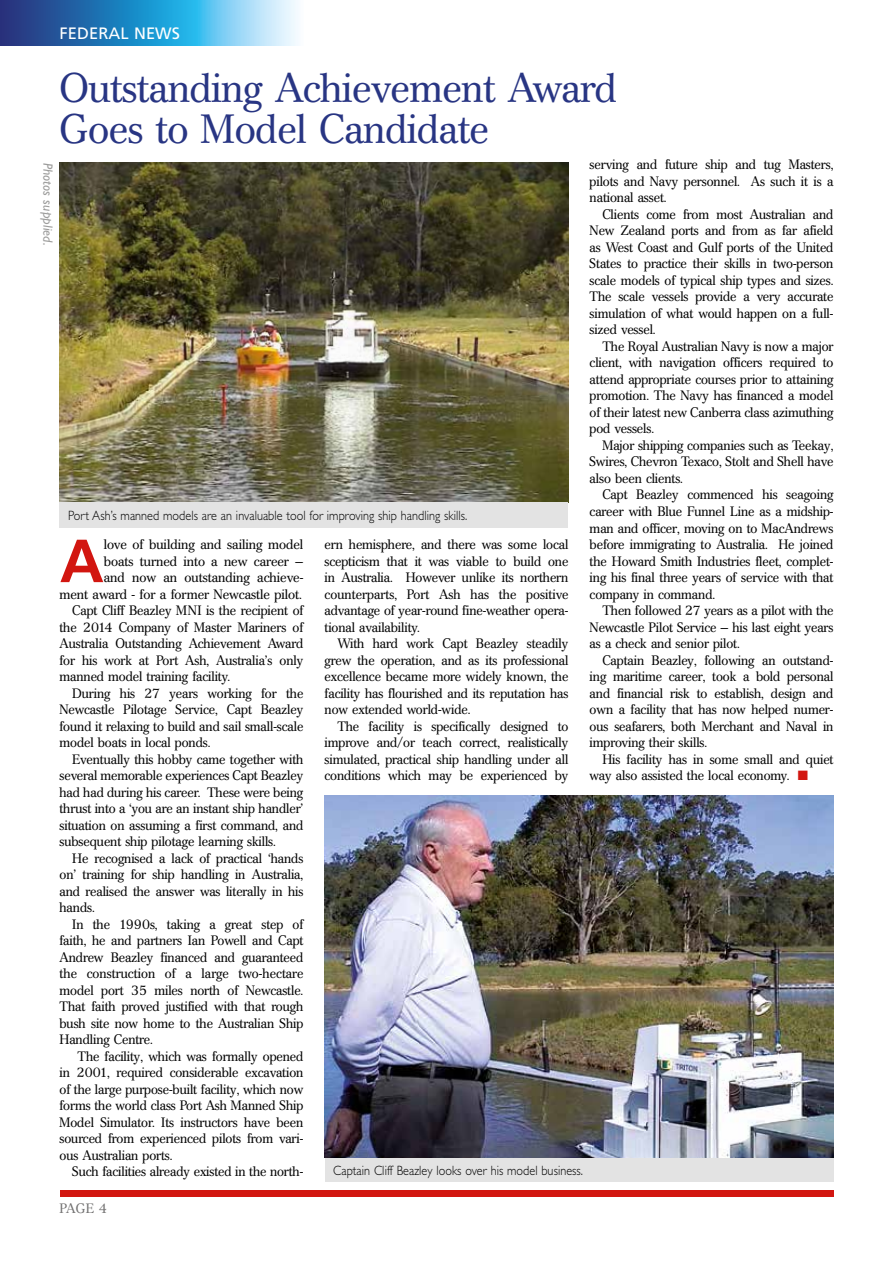
<style>
.page{position:relative;width:893px;height:1263px;background:#fff}
.page>*{position:absolute;margin:0;border:0;box-sizing:border-box;transform-origin:0 0}
.t1{font:700 60.75px "Frutiger";color:#d21610}
.t2{font:40.5px/40.5px "Cremona";letter-spacing:-.005em;color:#283583}
.t3{font:16.5px "Frutiger";letter-spacing:.005em;color:#fff}
.t4{font:13.5px/16.5px "Cremona";letter-spacing:-.005em;color:#000;text-align:justify}
.t5{font:300 13.5px "Gill Sans";letter-spacing:.005em;color:#000;scale:.9 1}
.t6{font:italic 13.5px "Gill Sans";letter-spacing:.005em;color:#9d9d9c}
.t7{font:13.5px "Cremona";color:#706f6f}
.s1{color:#d21610}
</style>
<div class="page">
<div style="left:60px;top:1191px;width:773px;height:6px;background:#d21610"></div>
<svg style="left:0;top:0;width:298px;height:45px;background:#4c96ca"></svg>
<div style="left:325px;top:1157px;width:508px;height:25px;background:#e3e3e3"></div>
<img style="left:325px;top:795px;width:508px;height:363px">
<img style="left:60px;top:163px;width:508px;height:339px">
<div style="left:60px;top:502px;width:508px;height:25px;background:#e3e3e3"></div>
<p class="t3" style="left:60px;top:24px;width:120px">FEDERAL NEWS</p>
<h2 class="t2" style="left:60px;top:68px;width:559px">Outstanding Achievement Award<br>Goes to Model Candidate</h2>
<p class="t4" style="left:590px;top:157px;width:245px">serving and future ship and tug Masters, pilots and Navy personnel. As such it is a national asset.</p>
<p class="t4" style="left:590px;top:206px;width:245px;text-indent:13px">Clients come from most Australian and New Zealand ports and from as far afield as West Coast and Gulf ports of the United States to practice their skills in two-person scale models of typical ship types and sizes.<br>The scale vessels provide a very accurate simulation of what would happen on a full&shy;sized vessel.</p>
<p class="t4" style="left:590px;top:338px;width:245px;text-indent:13px">The Royal Australian Navy is now a major client, with navigation officers required to attend appropriate courses prior to attaining promotion. The Navy has financed a model of their latest new Canberra class azimuthing pod vessels.</p>
<p class="t4" style="left:590px;top:437px;width:245px;text-indent:13px">Major shipping companies such as Teekay, Swires, Chevron Texaco, Stolt and Shell have also been clients.</p>
<p class="t4" style="left:590px;top:487px;width:245px;text-indent:13px">Capt Beazley commenced his seagoing career with Blue Funnel Line as a midship&shy;man and officer, moving on to MacAndrews before immigrating to Australia. He joined the Howard Smith Industries fleet, complet&shy;ing his final three years of service with that company in command.</p>
<p class="t4" style="left:590px;top:602px;width:245px;text-indent:13px">Then followed 27 years as a pilot with the Newcastle Pilot Service – his last eight years as a check and senior pilot.</p>
<p class="t4" style="left:590px;top:652px;width:245px;text-indent:13px">Captain Beazley, following an outstand&shy;ing maritime career, took a bold personal and financial risk to establish, design and own a facility that has now helped numer&shy;ous seafarers, both Merchant and Naval in improving their skills.</p>
<p class="t4" style="left:590px;top:751px;width:245px;text-indent:13px">His facility has in some small and quiet way also assisted the local economy. <span class="s1">■</span></p>
<p class="t6" style="left:56px;top:163px;width:84px;rotate:90deg">Photos supplied.</p>
<p class="t5" style="left:68px;top:508px;width:445px">Port Ash’s manned models are an invaluable tool for improving ship handling skills.</p>
<h1 class="t1" style="left:60px;top:525px;width:45px">A</h1>
<p class="t4" style="left:104px;top:536px;width:201px">love of building and sailing model</p>
<p class="t4" style="left:325px;top:536px;width:245px">ern hemisphere, and there was some local scepticism that it was viable to build one in Australia. However unlike its northern counterparts, Port Ash has the positive advantage of year-round fine-weather opera&shy;tional availability.</p>
<p class="t4" style="left:325px;top:635px;width:245px;text-indent:13px">With hard work Capt Beazley steadily grew the operation, and as its professional excellence became more widely known, the facility has flourished and its reputation has now extended world-wide.</p>
<p class="t4" style="left:325px;top:718px;width:245px;text-indent:13px">The facility is specifically designed to improve and/or teach correct, realistically simulated, practical ship handling under all conditions which may be experienced by</p>
<p class="t4" style="left:104px;top:553px;width:201px">boats turned into a new career –</p>
<p class="t4" style="left:104px;top:569px;width:201px">and now an outstanding achieve-</p>
<p class="t4" style="left:60px;top:586px;width:244px">ment award - for a former Newcastle pilot.</p>
<p class="t4" style="left:72px;top:602px;width:233px">Capt Cliff Beazley MNI is the recipient of</p>
<p class="t4" style="left:60px;top:619px;width:245px">the 2014 Company of Master Mariners of</p>
<p class="t4" style="left:60px;top:635px;width:245px">Australia Outstanding Achievement Award</p>
<p class="t4" style="left:60px;top:652px;width:245px">for his work at Port Ash, Australia’s only</p>
<p class="t4" style="left:60px;top:668px;width:172px">manned model training facility.</p>
<p class="t4" style="left:72px;top:685px;width:233px">During his 27 years working for the</p>
<p class="t4" style="left:60px;top:701px;width:245px">Newcastle Pilotage Service, Capt Beazley</p>
<p class="t4" style="left:60px;top:718px;width:245px">found it relaxing to build and sail small-scale</p>
<p class="t4" style="left:60px;top:734px;width:152px">model boats in local ponds.</p>
<p class="t4" style="left:72px;top:751px;width:233px">Eventually this hobby came together with</p>
<p class="t4" style="left:60px;top:767px;width:245px">several memorable experiences Capt Beazley</p>
<p class="t4" style="left:60px;top:784px;width:245px">had had during his career. These were being</p>
<p class="t4" style="left:60px;top:800px;width:245px">thrust into a ‘you are an instant ship handler’</p>
<p class="t4" style="left:60px;top:817px;width:245px">situation on assuming a first command, and</p>
<p class="t4" style="left:60px;top:833px;width:218px">subsequent ship pilotage learning skills.</p>
<p class="t4" style="left:72px;top:850px;width:233px">He recognised a lack of practical ‘hands</p>
<p class="t4" style="left:60px;top:866px;width:245px">on’ training for ship handling in Australia,</p>
<p class="t4" style="left:60px;top:883px;width:245px">and realised the answer was literally in his</p>
<p class="t4" style="left:60px;top:899px;width:37px">hands.</p>
<p class="t4" style="left:72px;top:916px;width:233px">In the 1990s, taking a great step of</p>
<p class="t4" style="left:60px;top:932px;width:245px">faith, he and partners Ian Powell and Capt</p>
<p class="t4" style="left:60px;top:949px;width:245px">Andrew Beazley financed and guaranteed</p>
<p class="t4" style="left:60px;top:965px;width:245px">the construction of a large two-hectare</p>
<p class="t4" style="left:60px;top:982px;width:245px">model port 35 miles north of Newcastle.</p>
<p class="t4" style="left:60px;top:998px;width:245px">That faith proved justified with that rough</p>
<p class="t4" style="left:60px;top:1015px;width:245px">bush site now home to the Australian Ship</p>
<p class="t4" style="left:60px;top:1031px;width:95px">Handling Centre.</p>
<p class="t4" style="left:78px;top:1048px;width:227px">The facility, which was formally opened</p>
<p class="t4" style="left:60px;top:1064px;width:245px">in 2001, required considerable excavation</p>
<p class="t4" style="left:60px;top:1081px;width:245px">of the large purpose-built facility, which now</p>
<p class="t4" style="left:60px;top:1097px;width:245px">forms the world class Port Ash Manned Ship</p>
<p class="t4" style="left:60px;top:1114px;width:245px">Model Simulator. Its instructors have been</p>
<p class="t4" style="left:60px;top:1130px;width:245px">sourced from experienced pilots from vari-</p>
<p class="t4" style="left:60px;top:1147px;width:115px">ous Australian ports.</p>
<p class="t4" style="left:72px;top:1163px;width:233px">Such facilities already existed in the north-</p>
<p class="t5" style="left:333px;top:1162px;width:279px">Captain Cliff Beazley looks over his model business.</p>
<p class="t7" style="left:60px;top:1201px;width:49px">PAGE 4</p>
</div>
